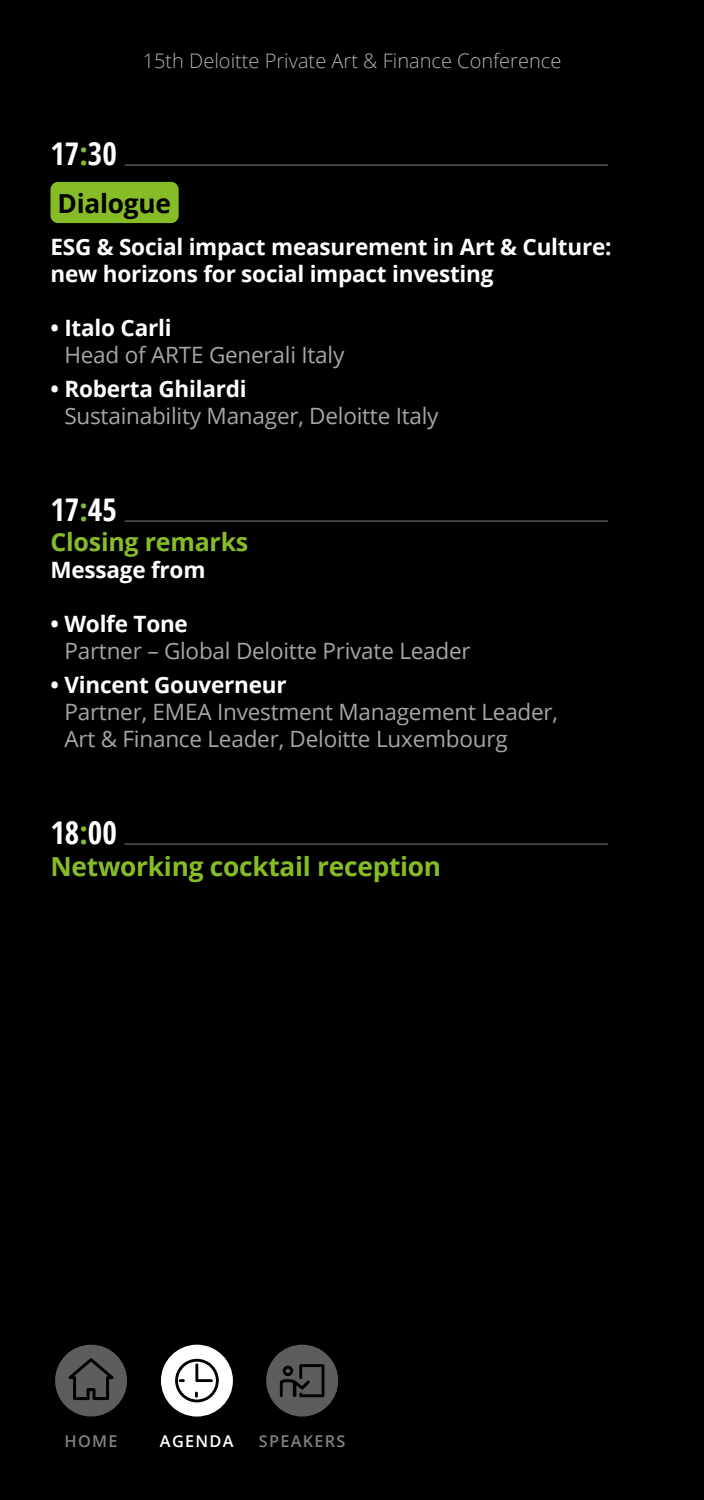
<style>
.page{position:relative;width:704px;height:1500px;background:#fff}
.page>*{position:absolute;margin:0;border:0;box-sizing:border-box;transform-origin:0 0}
.t1{font:700 condensed 31.25px "Open Sans";color:#fff}
.t2{font:700 26.25px "Open Sans";letter-spacing:-.01em;color:#86bc25}
.t3{font:700 26.25px "Open Sans";letter-spacing:-.01em;color:#000}
.t4{font:700 25px "Open Sans";letter-spacing:-.01em;color:#86bc28}
.t5{font:22.5px/27px "Open Sans";letter-spacing:-.01em;color:#a6a6a6}
.t6{font:700 22.5px/27px "Open Sans";letter-spacing:-.01em;color:#fff}
.t7{font:300 20px "Open Sans";color:#b3b3b3}
.t8{font:600 16.25px "Open Sans";letter-spacing:.08em;color:#808080}
.t9{font:600 16.25px "Open Sans";letter-spacing:.08em;color:#fff}
.s1{color:#86bc25}
</style>
<div class="page">
<div style="left:0;top:0;width:703px;height:1500px;background:#000"></div>
<hr style="left:124px;top:165px;width:483px;height:1px;background:#808080">
<hr style="left:124px;top:521px;width:483px;height:1px;background:#808080">
<hr style="left:124px;top:844px;width:483px;height:1px;background:#808080">
<div style="left:50px;top:182px;width:128px;height:41px;background:#86bc25;border-radius:8px"></div>
<svg style="left:266px;top:1345px;width:72px;height:72px"></svg>
<svg style="left:161px;top:1345px;width:72px;height:72px"></svg>
<svg style="left:55px;top:1345px;width:72px;height:72px"></svg>
<p class="t7" style="left:143px;top:47px;width:420px">15th Deloitte Private Art &amp; Finance Conference</p>
<h1 class="t1" style="left:50px;top:132px;width:68px">17<span class="s1">:</span>30</h1>
<p class="t3" style="left:58px;top:184px;width:115px">Dialogue</p>
<p class="t6" style="left:50px;top:233px;width:562px">ESG &amp; Social impact measurement in Art &amp; Culture: new horizons for social impact investing</p>
<p class="t6" style="left:50px;top:314px;width:122px">• Italo Carli</p>
<p class="t5" style="left:64px;top:341px;width:281px">Head of ARTE Generali Italy</p>
<p class="t6" style="left:50px;top:374px;width:197px">• Roberta Ghilardi</p>
<p class="t5" style="left:64px;top:401px;width:375px">Sustainability Manager, Deloitte Italy</p>
<h1 class="t1" style="left:50px;top:488px;width:68px">17<span class="s1">:</span>45</h1>
<p class="t4" style="left:50px;top:525px;width:199px">Closing remarks</p>
<p class="t6" style="left:50px;top:556px;width:156px">Message from</p>
<p class="t6" style="left:50px;top:610px;width:139px">• Wolfe Tone</p>
<p class="t5" style="left:64px;top:637px;width:407px">Partner – Global Deloitte Private Leader</p>
<p class="t6" style="left:50px;top:670px;width:237px">• Vincent Gouverneur</p>
<p class="t5" style="left:64px;top:697px;width:495px">Partner, EMEA Investment Management Leader,<br>Art &amp; Finance Leader, Deloitte Luxembourg</p>
<h1 class="t1" style="left:50px;top:811px;width:68px">18<span class="s1">:</span>00</h1>
<p class="t2" style="left:50px;top:848px;width:392px">Networking cocktail reception</p>
<p class="t8" style="left:64px;top:1430px;width:54px">HOME</p>
<p class="t9" style="left:160px;top:1430px;width:75px">AGENDA</p>
<p class="t8" style="left:259px;top:1430px;width:88px">SPEAKERS</p>
</div>
